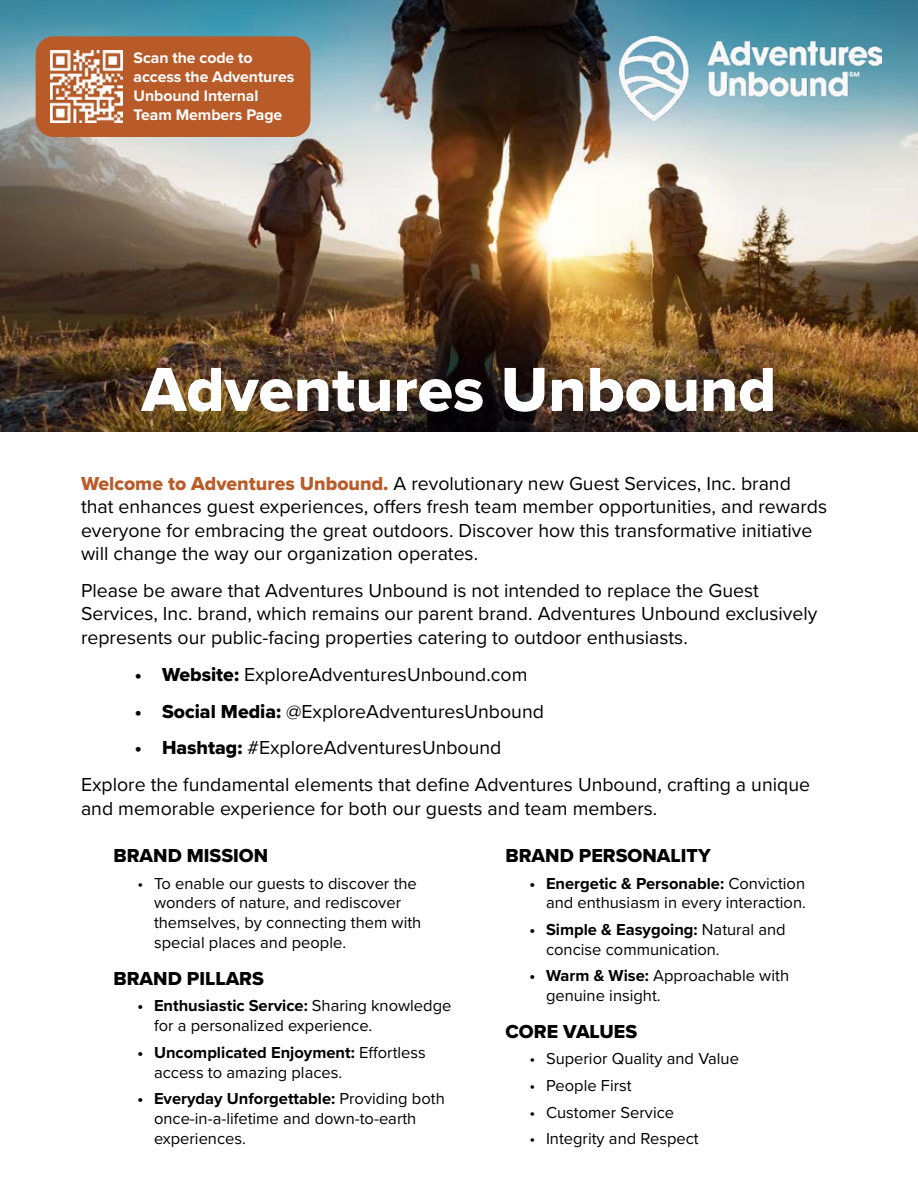
<style>
.page{position:relative;width:918px;height:1188px;background:#fff}
.page>*{position:absolute;margin:0;border:0;box-sizing:border-box;transform-origin:0 0}
.t1{font:64.5px "Proxima Nova Extrabld";color:#fff}
.t2{font:19.5px/23.4px "Proxima Nova";color:#000101}
.t3{font:19.5px "Proxima Nova Extrabld";color:#000}
.t4{font:16.5px/19.8px "Proxima Nova";color:#000}
.t5{font:700 15.9px/19px "Proxima Nova";letter-spacing:-.005em;color:#fff}
.s1{font-family:"Proxima Nova Extrabld";color:#b95b28}
.s2{font-family:"Proxima Nova Extrabld"}
.s3{font-weight:700}
</style>
<div class="page">
<img style="left:0;top:0;width:918px;height:432px">
<img style="left:620px;top:36px;width:262px;height:84px">
<div style="left:36px;top:36px;width:275px;height:101px;background:#b95b28;border-radius:18px"></div>
<img style="left:51px;top:51px;width:72px;height:72px">
<p class="t5" style="left:134px;top:49px;width:162px">Scan the code to access the Adventures<br>Unbound Internal<br>Team Members Page</p>
<h1 class="t1" style="left:142px;top:341px;width:636px">Adventures Unbound</h1>
<p class="t2" style="left:81px;top:471px;width:748px"><span class="s1">Welcome to Adventures Unbound.</span> A revolutionary new Guest Services, Inc. brand that enhances guest experiences, offers fresh team member opportunities, and rewards everyone for embracing the great outdoors. Discover how this transformative initiative will change the way our organization operates.</p>
<p class="t2" style="left:81px;top:578px;width:738px">Please be aware that Adventures Unbound is not intended to replace the Guest<br>Services, Inc. brand, which remains our parent brand. Adventures Unbound exclusively represents our public-facing properties catering to outdoor enthusiasts.</p>
<p class="t2" style="left:135px;top:662px;width:394px"><span class="s2">• Website:</span> ExploreAdventuresUnbound.com</p>
<p class="t2" style="left:135px;top:698px;width:410px"><span class="s2">• Social Media:</span> @ExploreAdventuresUnbound</p>
<p class="t2" style="left:81px;top:729px;width:731px;line-height:36.9px;text-indent:54px"><span class="s2">• Hashtag:</span> #ExploreAdventuresUnbound<br>Explore the fundamental elements that define Adventures Unbound, crafting a unique</p>
<p class="t2" style="left:81px;top:796px;width:578px">and memorable experience for both our guests and team members.</p>
<p class="t3" style="left:114px;top:841px;width:156px">BRAND MISSION</p>
<p class="t4" style="left:154px;top:872px;width:269px;text-indent:-16px">• To enable our guests to discover the wonders of nature, and rediscover themselves, by connecting them with special places and people.</p>
<p class="t3" style="left:114px;top:964px;width:152px">BRAND PILLARS</p>
<p class="t4" style="left:154px;top:995px;width:299px;text-indent:-16px"><span class="s3">• Enthusiastic Service:</span> Sharing knowledge for a personalized experience.</p>
<p class="t4" style="left:154px;top:1042px;width:273px;text-indent:-16px"><span class="s3">• Uncomplicated Enjoyment:</span> Effortless access to amazing places.</p>
<p class="t4" style="left:154px;top:1088px;width:292px;text-indent:-16px"><span class="s3">• Everyday Unforgettable:</span> Providing both once-in-a-lifetime and down-to-earth experiences.</p>
<p class="t3" style="left:506px;top:841px;width:207px">BRAND PERSONALITY</p>
<p class="t4" style="left:530px;top:872px;width:278px;text-align:right"><span class="s3">• Energetic &amp; Personable:</span> Conviction and enthusiasm in every interaction.</p>
<p class="t4" style="left:546px;top:919px;width:241px;text-indent:-16px"><span class="s3">• Simple &amp; Easygoing:</span> Natural and concise communication.</p>
<p class="t4" style="left:546px;top:965px;width:245px;text-indent:-16px"><span class="s3">• Warm &amp; Wise:</span> Approachable with genuine insight.</p>
<p class="t3" style="left:506px;top:1017px;width:133px">CORE VALUES</p>
<p class="t4" style="left:530px;top:1048px;width:211px">• Superior Quality and Value</p>
<p class="t4" style="left:530px;top:1075px;width:104px">• People First</p>
<p class="t4" style="left:530px;top:1101px;width:146px">• Customer Service</p>
<p class="t4" style="left:530px;top:1128px;width:171px">• Integrity and Respect</p>
</div>
